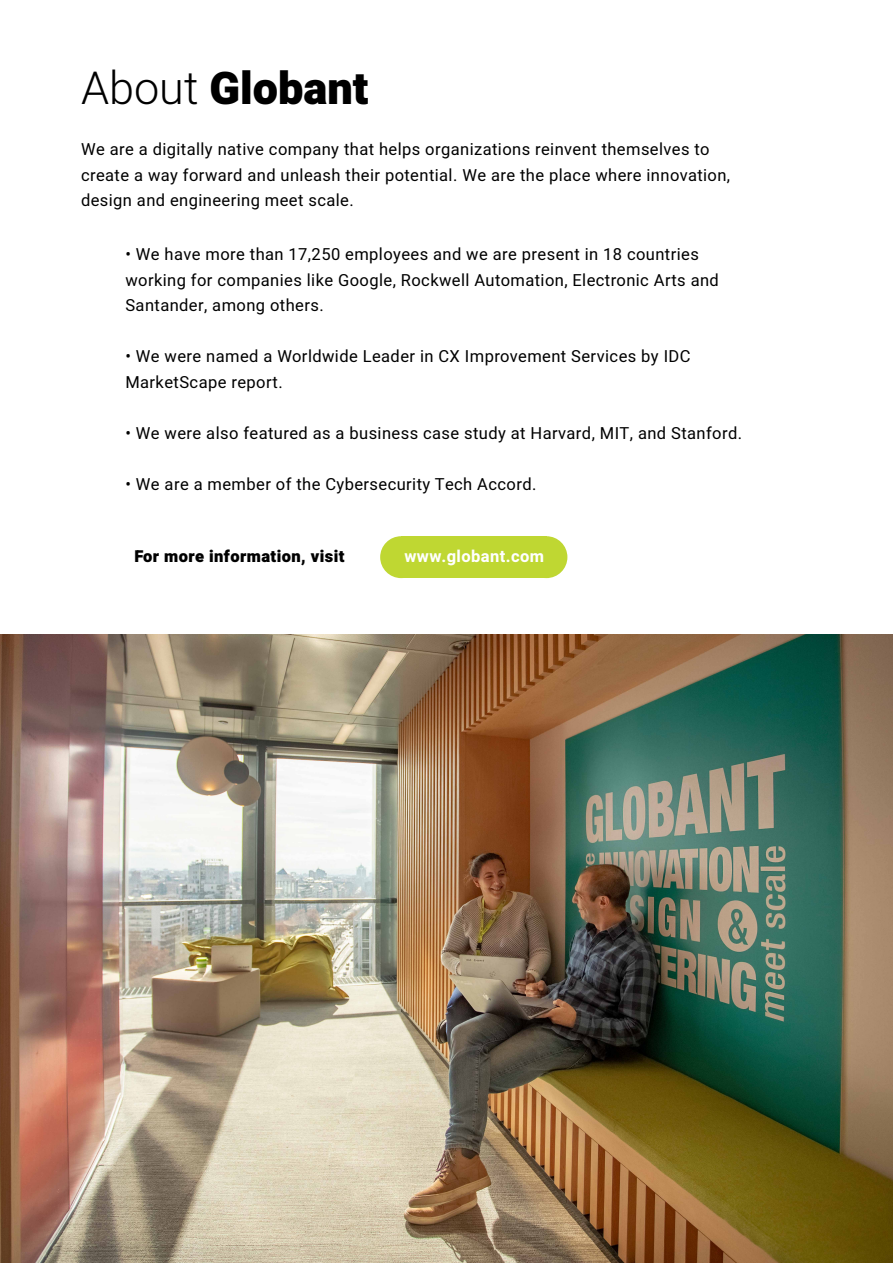
<style>
.page{position:relative;width:893px;height:1263px;background:#fff}
.page>*{position:absolute;margin:0;border:0;box-sizing:border-box;transform-origin:0 0}
.t1{font:900 45px "Heebo";color:#000}
.t2{font:16.5px/25.5px "Heebo";letter-spacing:.025em;color:#000}
.t3{font:900 16.5px "Heebo";letter-spacing:.025em;color:#000}
.t4{font:700 16.5px "Heebo";letter-spacing:.025em;color:#fff}
.s1{font-weight:300}
</style>
<div class="page">
<div style="left:380px;top:536px;width:42px;height:42px;background:#bfd732;border-radius:50%"></div>
<div style="left:525px;top:536px;width:42px;height:42px;background:#bfd732;border-radius:50%"></div>
<div style="left:401px;top:536px;width:145px;height:42px;background:#bfd732"></div>
<img style="left:0;top:634px;width:893px;height:629px">
<h1 class="t1" style="left:81px;top:57px;width:289px"><span class="s1">About</span> Globant</h1>
<p class="t2" style="left:81px;top:137px;width:651px">We are a digitally native company that helps organizations reinvent themselves to create a way forward and unleash their potential. We are the place where innovation, design and engineering meet scale.</p>
<p class="t2" style="left:125px;top:242px;width:595px">• We have more than 17,250 employees and we are present in 18 countries working for companies like Google, Rockwell Automation, Electronic Arts and<br>Santander, among others.</p>
<p class="t2" style="left:125px;top:344px;width:567px">• We were named a Worldwide Leader in CX Improvement Services by IDC<br>MarketScape report.</p>
<p class="t2" style="left:125px;top:420px;width:618px">• We were also featured as a business case study at Harvard, MIT, and Stanford.</p>
<p class="t2" style="left:125px;top:471px;width:413px">• We are a member of the Cybersecurity Tech Accord.</p>
<p class="t3" style="left:134px;top:544px;width:212px">For more information, visit</p>
<p class="t4" style="left:404px;top:544px;width:141px">www.globant.com</p>
</div>
